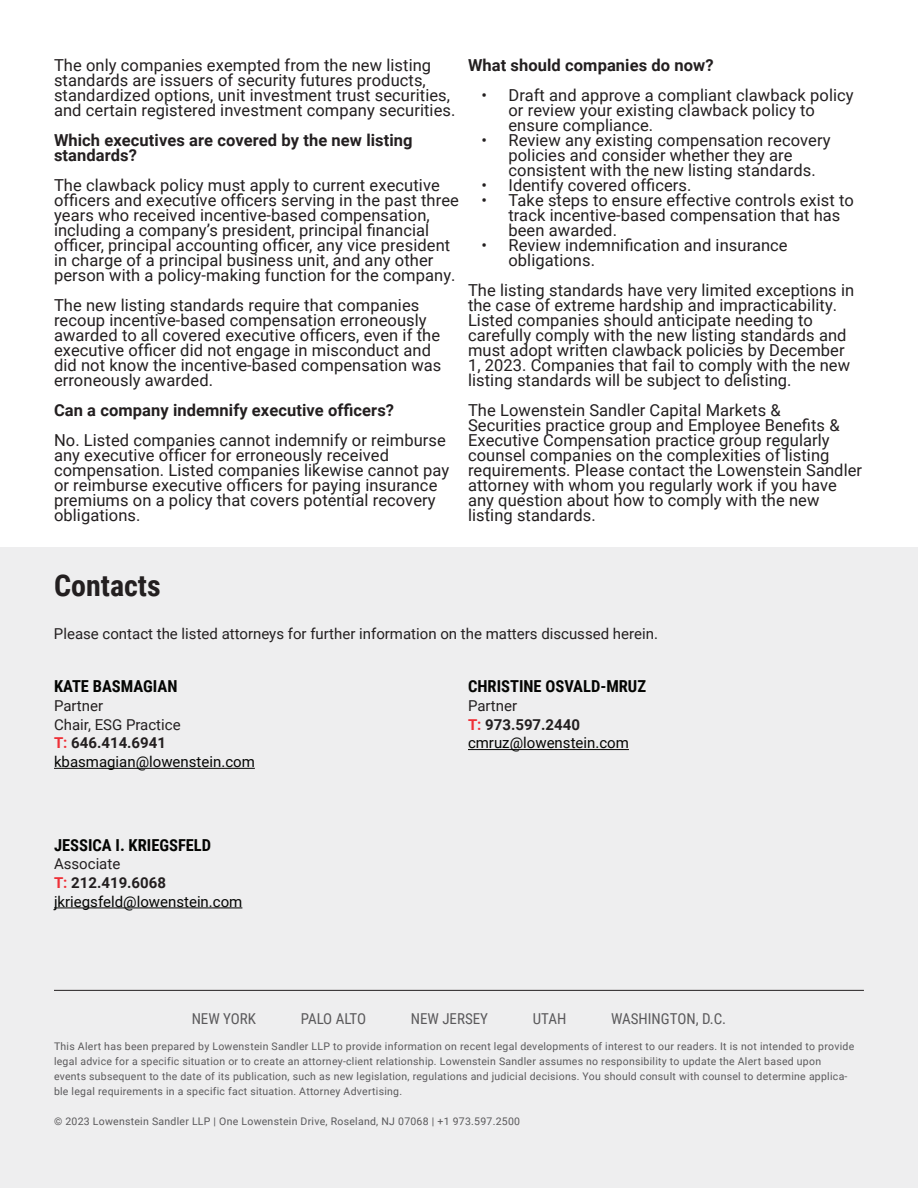
<style>
.page{position:relative;width:918px;height:1188px;background:#fff}
.page>*{position:absolute;margin:0;border:0;box-sizing:border-box;transform-origin:0 0}
.t1{font:700 30px "Roboto Condensed";color:#231f20}
.Body{font:16.5px/15px "Roboto";letter-spacing:.005em;color:#231f20}
.Body-2{font:700 16.5px/15px "Roboto";letter-spacing:.005em;color:#231f20}
.Body-3{font:700 16.5px "Roboto Condensed";color:#040503}
.Body-4{font:15px/18.8px "Roboto";color:#040503}
.Body-5{font:15px "Roboto";color:#231f20}
.t2{font:15px "Roboto Condensed";color:#5a595b}
.t3{font:15px "Roboto Condensed";letter-spacing:-.025em;color:#5a595b}
.t4{font:10.5px/15px "Roboto";letter-spacing:.025em;color:#5a595b}
.s1{color:#231f20}
.s2{font-weight:700;color:#ee3037}
.s3{font-weight:700;color:#231f20}
</style>
<div class="page">
<div style="left:0;top:548px;width:918px;height:640px;background:#eeeeef"></div>
<hr style="left:54px;top:768px;width:201px;height:1px;background:#040503">
<hr style="left:468px;top:749px;width:161px;height:1px;background:#040503">
<hr style="left:54px;top:990px;width:810px;height:1px;background:#231f20">
<hr style="left:54px;top:908px;width:188px;height:1px;background:#040503">
<p class="Body" style="left:54px;top:57px;width:403px">The only companies exempted from the new listing standards are issuers of security futures products, standardized options, unit investment trust securities, and certain registered investment company securities.</p>
<p class="Body-2" style="left:54px;top:132px;width:360px">Which executives are covered by the new listing standards?</p>
<p class="Body" style="left:54px;top:177px;width:406px">The clawback policy must apply to current executive officers and executive officers serving in the past three years who received incentive-based compensation, including a company’s president, principal financial officer, principal accounting officer, any vice president in charge of a principal business unit, and any other person with a policy-making function for the company.</p>
<p class="Body" style="left:54px;top:297px;width:389px">The new listing standards require that companies recoup incentive-based compensation erroneously awarded to all covered executive officers, even if the executive officer did not engage in misconduct and did not know the incentive-based compensation was erroneously awarded.</p>
<p class="Body-2" style="left:54px;top:402px;width:342px">Can a company indemnify executive officers?</p>
<p class="Body" style="left:54px;top:432px;width:397px">No. Listed companies cannot indemnify or reimburse any executive officer for erroneously received compensation. Listed companies likewise cannot pay or reimburse executive officers for paying insurance premiums on a policy that covers potential recovery obligations.</p>
<p class="Body-2" style="left:468px;top:57px;width:247px">What should companies do now?</p>
<p class="Body" style="left:508px;top:87px;width:347px;text-indent:-27px">• Draft and approve a compliant clawback policy or review your existing clawback policy to ensure compliance.</p>
<p class="Body" style="left:508px;top:132px;width:324px;text-indent:-27px">• Review any existing compensation recovery policies and consider whether they are consistent with the new listing standards.</p>
<p class="Body" style="left:482px;top:177px;width:212px">• Identify covered officers.</p>
<p class="Body" style="left:508px;top:192px;width:347px;text-indent:-27px">• Take steps to ensure effective controls exist to track incentive-based compensation that has been awarded.</p>
<p class="Body" style="left:508px;top:237px;width:281px;text-indent:-27px">• Review indemnification and insurance obligations.</p>
<p class="Body" style="left:468px;top:282px;width:388px">The listing standards have very limited exceptions in the case of extreme hardship and impracticability.<br>Listed companies should anticipate needing to carefully comply with the new listing standards and must adopt written clawback policies by December 1, 2023. Companies that fail to comply with the new listing standards will be subject to delisting.</p>
<p class="Body" style="left:468px;top:402px;width:396px">The Lowenstein Sandler Capital Markets &amp;<br>Securities practice group and Employee Benefits &amp; Executive Compensation practice group regularly counsel companies on the complexities of listing requirements. Please contact the Lowenstein Sandler attorney with whom you regularly work if you have any question about how to comply with the new listing standards.</p>
<p class="t1" style="left:54px;top:564px;width:108px">Contacts</p>
<p class="Body-5" style="left:54px;top:623px;width:606px">Please contact the listed attorneys for further information on the matters discussed herein.</p>
<p class="Body-3" style="left:54px;top:675px;width:125px">KATE BASMAGIAN</p>
<p class="Body-4" style="left:54px;top:696px;width:202px"><span class="s1">Partner<br>Chair, ESG Practice<br></span><span class="s2">T:</span> <span class="s3">646.414.6941 </span>kbasmagian@lowenstein.com</p>
<p class="Body-3" style="left:54px;top:833px;width:159px">JESSICA I. KRIEGSFELD</p>
<p class="Body-4" style="left:54px;top:854px;width:190px"><span class="s1">Associate<br></span><span class="s2">T:</span> <span class="s3">212.419.6068 </span>jkriegsfeld@lowenstein.com</p>
<p class="Body-3" style="left:468px;top:675px;width:180px">CHRISTINE OSVALD-MRUZ</p>
<p class="Body-4" style="left:468px;top:696px;width:162px"><span class="s1">Partner<br></span><span class="s2">T:</span> <span class="s3">973.597.2440 </span>cmruz@lowenstein.com</p>
<p class="t2" style="left:192px;top:1008px;width:66px">NEW YORK</p>
<p class="t3" style="left:301px;top:1008px;width:67px">PALO ALTO</p>
<p class="t2" style="left:411px;top:1008px;width:79px">NEW JERSEY</p>
<p class="t2" style="left:533px;top:1008px;width:35px">UTAH</p>
<p class="t2" style="left:611px;top:1008px;width:117px">WASHINGTON, D.C.</p>
<p class="t4" style="left:54px;top:1039px;width:802px">This Alert has been prepared by Lowenstein Sandler LLP to provide information on recent legal developments of interest to our readers. It is not intended to provide legal advice for a specific situation or to create an attorney-client relationship. Lowenstein Sandler assumes no responsibility to update the Alert based upon events subsequent to the date of its publication, such as new legislation, regulations and judicial decisions. You should consult with counsel to determine applica&shy;ble legal requirements in a specific fact situation. Attorney Advertising.</p>
<p class="t4" style="left:54px;top:1114px;width:468px">© 2023 Lowenstein Sandler LLP | One Lowenstein Drive, Roseland, NJ 07068 | +1 973.597.2500</p>
</div>
